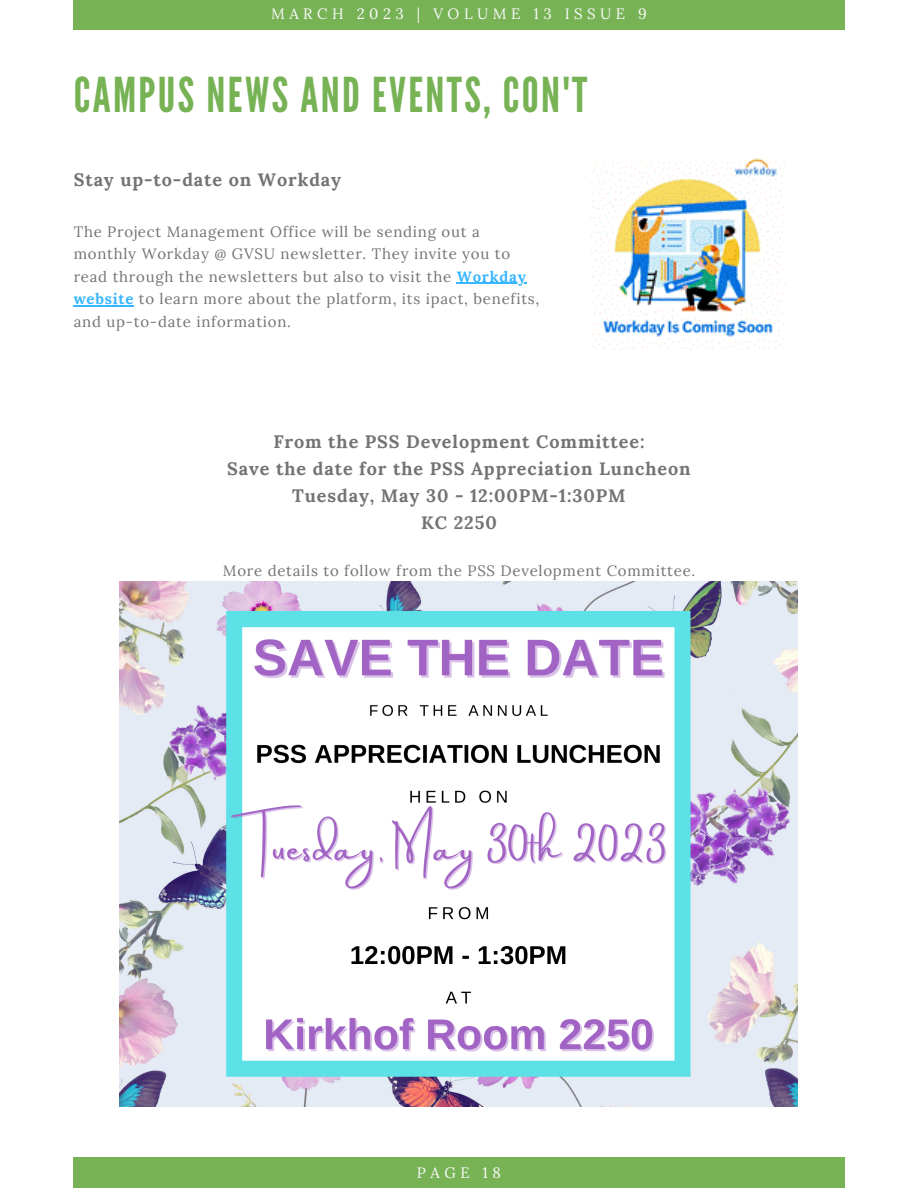
<style>
.page{position:relative;width:918px;height:1188px;background:#fff}
.page>*{position:absolute;margin:0;border:0;box-sizing:border-box;transform-origin:0 0}
.t1{font:48px "League Gothic";letter-spacing:.05em;color:#77b255}
.t2{font:700 18px/27px "Lora";letter-spacing:.05em;color:#737373;text-align:center}
.t3{font:15px/22.5px "Lora";letter-spacing:.05em;color:#737373}
.t4{font:15px "Lora";letter-spacing:.3em;color:#fafafa}
.s1{font-weight:700;color:#38b6ff}
</style>
<div class="page">
<div style="left:73px;top:1157px;width:772px;height:31px;background:#77b255"></div>
<div style="left:73px;top:0;width:772px;height:30px;background:#77b255"></div>
<img style="left:120px;top:582px;width:678px;height:524px">
<img style="left:591px;top:157px;width:195px;height:192px">
<hr style="left:457px;top:283px;width:70px;height:1px;background:#38b6ff">
<hr style="left:74px;top:305px;width:60px;height:1px;background:#38b6ff">
<p class="t4" style="left:271px;top:4px;width:377px">MARCH 2023 | VOLUME 13 ISSUE 9</p>
<h1 class="t1" style="left:74px;top:67px;width:515px">CAMPUS NEWS AND EVENTS, CON'T</h1>
<p class="t2" style="left:74px;top:166px;width:269px">Stay up-to-date on Workday</p>
<p class="t3" style="left:74px;top:220px;width:467px">The Project Management Office will be sending out a monthly Workday @ GVSU newsletter. They invite you to read through the newsletters but also to visit the <span class="s1">Workday website</span> to learn more about the platform, its ipact, benefits, and up-to-date information.</p>
<p class="t2" style="left:227px;top:428px;width:465px">From the PSS Development Committee:<br>Save the date for the PSS Appreciation Luncheon<br>Tuesday, May 30 - 12:00PM-1:30PM<br>KC 2250</p>
<p class="t3" style="left:223px;top:559px;width:474px">More details to follow from the PSS Development Committee.</p>
<p class="t4" style="left:417px;top:1163px;width:85px">PAGE 18</p>
</div>
